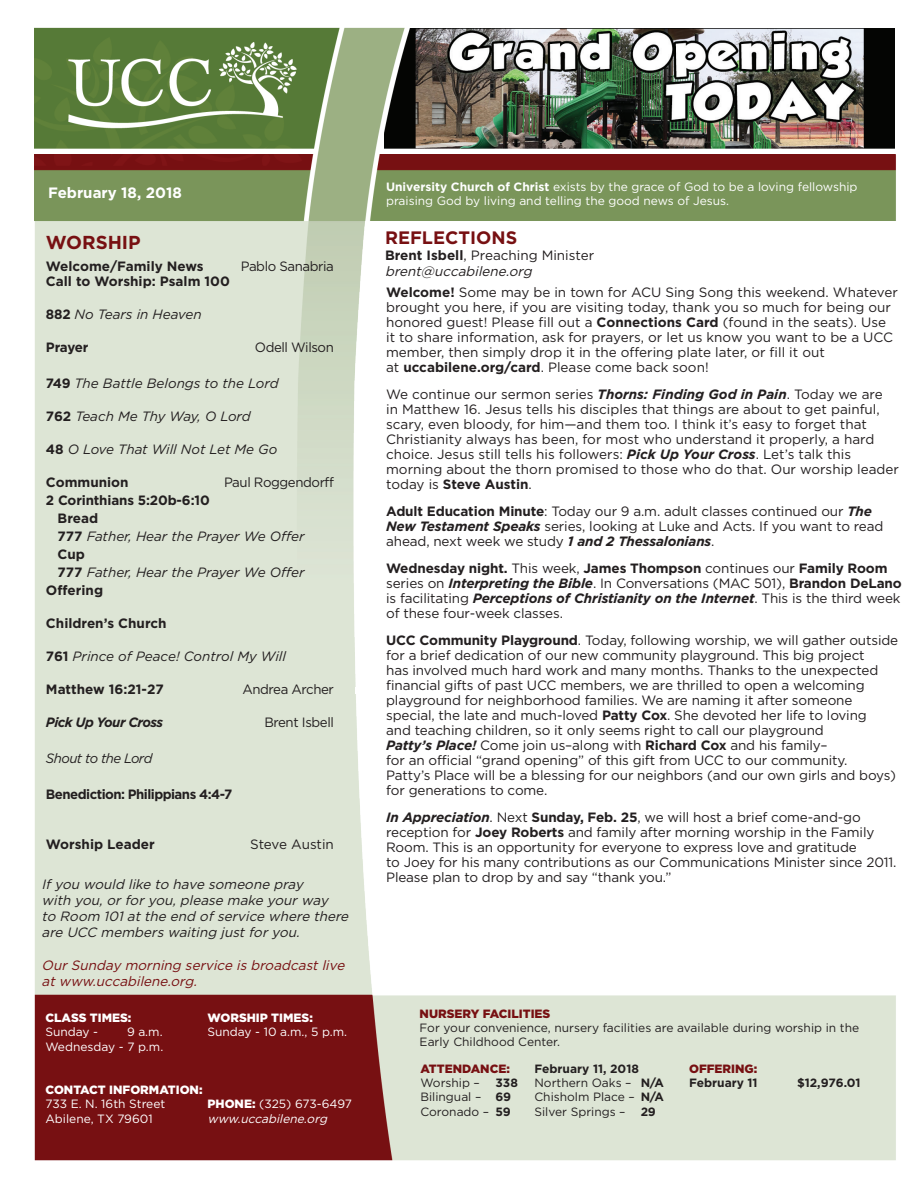
<style>
.page{position:relative;width:918px;height:1188px;background:#fff}
.page>*{position:absolute;margin:0;border:0;box-sizing:border-box;transform-origin:0 0}
.t1{font:700 18.75px "Gotham";color:#771012}
.t2{font:700 18px "Gotham";color:#771012}
.t3{font:700 15px "Gotham";color:#fff}
.t4{font:13.5px/15px "Gotham";letter-spacing:-.01em;color:#231f20}
.t5{font:italic 13.5px "Gotham";color:#231f20}
.t6{font:italic 13.5px/16.2px "Gotham";color:#231f20}
.t7{font:700 13.5px "Gotham";color:#231f20}
.t8{font:13.5px "Gotham";letter-spacing:-.03em;color:#231f20}
.t9{font:italic 13.5px/16.2px "Gotham";color:#771012}
.t10{font:700 13.5px "Gotham";letter-spacing:-.04em;color:#231f20}
.t11{font:italic 700 13.5px "Gotham";letter-spacing:-.04em;color:#231f20}
.t12{font:italic 13.5px "Gotham";letter-spacing:-.04em;color:#231f20}
.t13{font:12px/14.4px "Gotham";color:#fff}
.t14{font:12px/14.4px "Gotham";color:#231f20}
.t15{font:900 12px "Gotham";color:#fff}
.t16{font:700 12px "Gotham";color:#231f20}
.t17{font:900 12px "Gotham";color:#771012}
.t18{font:italic 12px "Gotham";color:#fff}
.s1{font-weight:700;font-style:normal}
.s2{font-weight:900}
.s3{font-weight:700}
.s4{font-style:normal}
.s5{font-weight:700;font-style:italic}
</style>
<div class="page">
<img style="left:34px;top:27px;width:862px;height:1134px">
<div style="left:356px;top:687px;width:540px;height:7px;background:#fff"></div>
<p class="t3" style="left:48px;top:184px;width:135px">February 18, 2018</p>
<h1 class="t1" style="left:46px;top:231px;width:96px">WORSHIP</h1>
<p class="t7" style="left:46px;top:259px;width:159px">Welcome/Family News</p>
<p class="t8" style="left:241px;top:259px;width:95px">Pablo Sanabria</p>
<p class="t7" style="left:46px;top:274px;width:186px">Call to Worship: Psalm 100</p>
<p class="t5" style="left:46px;top:307px;width:157px"><span class="s1">882</span> No Tears in Heaven</p>
<p class="t7" style="left:46px;top:340px;width:44px">Prayer</p>
<p class="t8" style="left:255px;top:340px;width:81px">Odell Wilson</p>
<p class="t5" style="left:46px;top:376px;width:234px"><span class="s1">749</span> The Battle Belongs to the Lord</p>
<p class="t5" style="left:46px;top:409px;width:206px"><span class="s1">762</span> Teach Me Thy Way, O Lord</p>
<p class="t5" style="left:46px;top:442px;width:233px"><span class="s1">48</span> O Love That Will Not Let Me Go</p>
<p class="t7" style="left:46px;top:475px;width:84px">Communion</p>
<p class="t8" style="left:224px;top:475px;width:111px">Paul Roggendorff</p>
<p class="t7" style="left:46px;top:493px;width:165px">2 Corinthians 5:20b-6:10</p>
<p class="t7" style="left:58px;top:511px;width:42px">Bread</p>
<p class="t5" style="left:58px;top:529px;width:248px"><span class="s1">777</span> Father, Hear the Prayer We Offer</p>
<p class="t7" style="left:58px;top:547px;width:29px">Cup</p>
<p class="t5" style="left:58px;top:565px;width:248px"><span class="s1">777</span> Father, Hear the Prayer We Offer</p>
<p class="t7" style="left:46px;top:583px;width:59px">Offering</p>
<p class="t7" style="left:46px;top:616px;width:122px">Children’s Church</p>
<p class="t5" style="left:46px;top:649px;width:242px"><span class="s1">761</span> Prince of Peace! Control My Will</p>
<p class="t7" style="left:46px;top:682px;width:119px">Matthew 16:21-27</p>
<p class="t8" style="left:242px;top:682px;width:93px">Andrea Archer</p>
<p class="t11" style="left:46px;top:715px;width:119px">Pick Up Your Cross</p>
<p class="t8" style="left:264px;top:715px;width:71px">Brent Isbell</p>
<p class="t12" style="left:46px;top:751px;width:108px">Shout to the Lord</p>
<p class="t10" style="left:46px;top:787px;width:188px">Benediction: Philippians 4:4-7</p>
<p class="t7" style="left:46px;top:836px;width:110px">Worship Leader</p>
<p class="t4" style="left:250px;top:836px;width:85px">Steve Austin</p>
<p class="t6" style="left:42px;top:876px;width:312px">If you would like to have someone pray<br>with you, or for you, please make your way to Room 101 at the end of service where there are UCC members waiting just for you.</p>
<p class="t9" style="left:42px;top:957px;width:308px">Our Sunday morning service is broadcast live at www.uccabilene.org.</p>
<p class="t15" style="left:45px;top:1011px;width:88px">CLASS TIMES:</p>
<p class="t15" style="left:207px;top:1011px;width:107px">WORSHIP TIMES:</p>
<p class="t13" style="left:45px;top:1025px;width:54px">Sunday -</p>
<p class="t13" style="left:127px;top:1025px;width:37px">9 a.m.</p>
<p class="t13" style="left:207px;top:1025px;width:141px">Sunday - 10 a.m., 5 p.m.</p>
<p class="t13" style="left:45px;top:1039px;width:119px">Wednesday - 7 p.m.</p>
<p class="t15" style="left:45px;top:1083px;width:159px">CONTACT INFORMATION:</p>
<p class="t13" style="left:45px;top:1097px;width:121px">733 E. N. 16th Street</p>
<p class="t13" style="left:207px;top:1097px;width:146px"><span class="s2">PHONE:</span> (325) 673-6497</p>
<p class="t13" style="left:45px;top:1111px;width:109px">Abilene, TX 79601</p>
<p class="t18" style="left:207px;top:1112px;width:124px">www.uccabilene.org</p>
<p class="t13" style="left:386px;top:179px;width:473px"><span class="s3">University Church of Christ</span> exists by the grace of God to be a loving fellowship praising God by living and telling the good news of Jesus.</p>
<h2 class="t2" style="left:385px;top:227px;width:134px">REFLECTIONS</h2>
<p class="t6" style="left:385px;top:247px;width:211px"><span class="s1">Brent Isbell</span><span class="s4">, Preaching Minister </span>brent@uccabilene.org</p>
<p class="t4" style="left:386px;top:285px;width:513px"><span class="s3">Welcome!</span> Some may be in town for ACU Sing Song this weekend. Whatever brought you here, if you are visiting today, thank you so much for being our honored guest! Please fill out a <span class="s3">Connections Card</span> (found in the seats). Use it to share information, ask for prayers, or let us know you want to be a UCC member, then simply drop it in the offering plate later, or fill it out<br>at <span class="s3">uccabilene.org/card</span>. Please come back soon!</p>
<p class="t4" style="left:386px;top:387px;width:514px">We continue our sermon series <span class="s5">Thorns: Finding God in Pain</span>. Today we are<br>in Matthew 16. Jesus tells his disciples that things are about to get painful, scary, even bloody, for him—and them too. I think it’s easy to forget that Christianity always has been, for most who understand it properly, a hard choice. Jesus still tells his followers: <span class="s5">Pick Up Your Cross</span>. Let’s talk this morning about the thorn promised to those who do that. Our worship leader today is <span class="s3">Steve Austin</span>.</p>
<p class="t4" style="left:386px;top:504px;width:499px"><span class="s3">Adult Education Minute</span>: Today our 9 a.m. adult classes continued our <span class="s5">The<br>New Testament Speaks</span> series, looking at Luke and Acts. If you want to read ahead, next week we study <span class="s5">1 and 2 Thessalonians</span>.</p>
<p class="t4" style="left:386px;top:561px;width:517px"><span class="s3">Wednesday night.</span> This week, <span class="s3">James Thompson</span> continues our <span class="s3">Family Room </span>series on <span class="s5">Interpreting the Bible</span>. In Conversations (MAC 501), <span class="s3">Brandon DeLano </span>is facilitating <span class="s5">Perceptions of Christianity on the Internet</span>. This is the third week of these four-week classes.</p>
<p class="t4" style="left:386px;top:633px;width:514px"><span class="s3">UCC Community Playground</span>. Today, following worship, we will gather outside for a brief dedication of our new community playground. This big project<br>has involved much hard work and many months. Thanks to the unexpected financial gifts of past UCC members, we are thrilled to open a welcoming playground for neighborhood families. We are naming it after someone special, the late and much-loved <span class="s3">Patty Cox</span>. She devoted her life to loving<br>and teaching children, so it only seems right to call our playground<br><span class="s5">Patty’s Place!</span> Come join us–along with <span class="s3">Richard Cox</span> and his family–<br>for an official “grand opening” of this gift from UCC to our community.<br>Patty’s Place will be a blessing for our neighbors (and our own girls and boys) for generations to come.</p>
<p class="t4" style="left:386px;top:810px;width:512px"><span class="s5">In Appreciation</span>. Next <span class="s3">Sunday, Feb. 25</span>, we will host a brief come-and-go reception for <span class="s3">Joey Roberts</span> and family after morning worship in the Family Room. This is an opportunity for everyone to express love and gratitude<br>to Joey for his many contributions as our Communications Minister since 2011.<br>Please plan to drop by and say “thank you.”</p>
<p class="t17" style="left:420px;top:1006px;width:132px">NURSERY FACILITIES</p>
<p class="t14" style="left:420px;top:1020px;width:441px">For your convenience, nursery facilities are available during worship in the<br>Early Childhood Center.</p>
<p class="t17" style="left:420px;top:1061px;width:91px">ATTENDANCE:</p>
<p class="t16" style="left:534px;top:1061px;width:106px">February 11, 2018</p>
<p class="t14" style="left:420px;top:1075px;width:61px">Worship –</p>
<p class="t16" style="left:495px;top:1076px;width:24px">338</p>
<p class="t14" style="left:534px;top:1075px;width:131px">Northern Oaks – <span class="s3">N/A</span></p>
<p class="t14" style="left:420px;top:1090px;width:92px">Bilingual – <span class="s3">69</span></p>
<p class="t14" style="left:534px;top:1090px;width:131px">Chisholm Place – <span class="s3">N/A</span></p>
<p class="t14" style="left:420px;top:1104px;width:92px">Coronado – <span class="s3">59</span></p>
<p class="t14" style="left:534px;top:1104px;width:93px">Silver Springs –</p>
<p class="t16" style="left:641px;top:1105px;width:16px">29</p>
<p class="t17" style="left:689px;top:1061px;width:70px">OFFERING:</p>
<p class="t16" style="left:689px;top:1076px;width:70px">February 11</p>
<p class="t16" style="left:797px;top:1076px;width:65px">$12,976.01</p>
</div>
